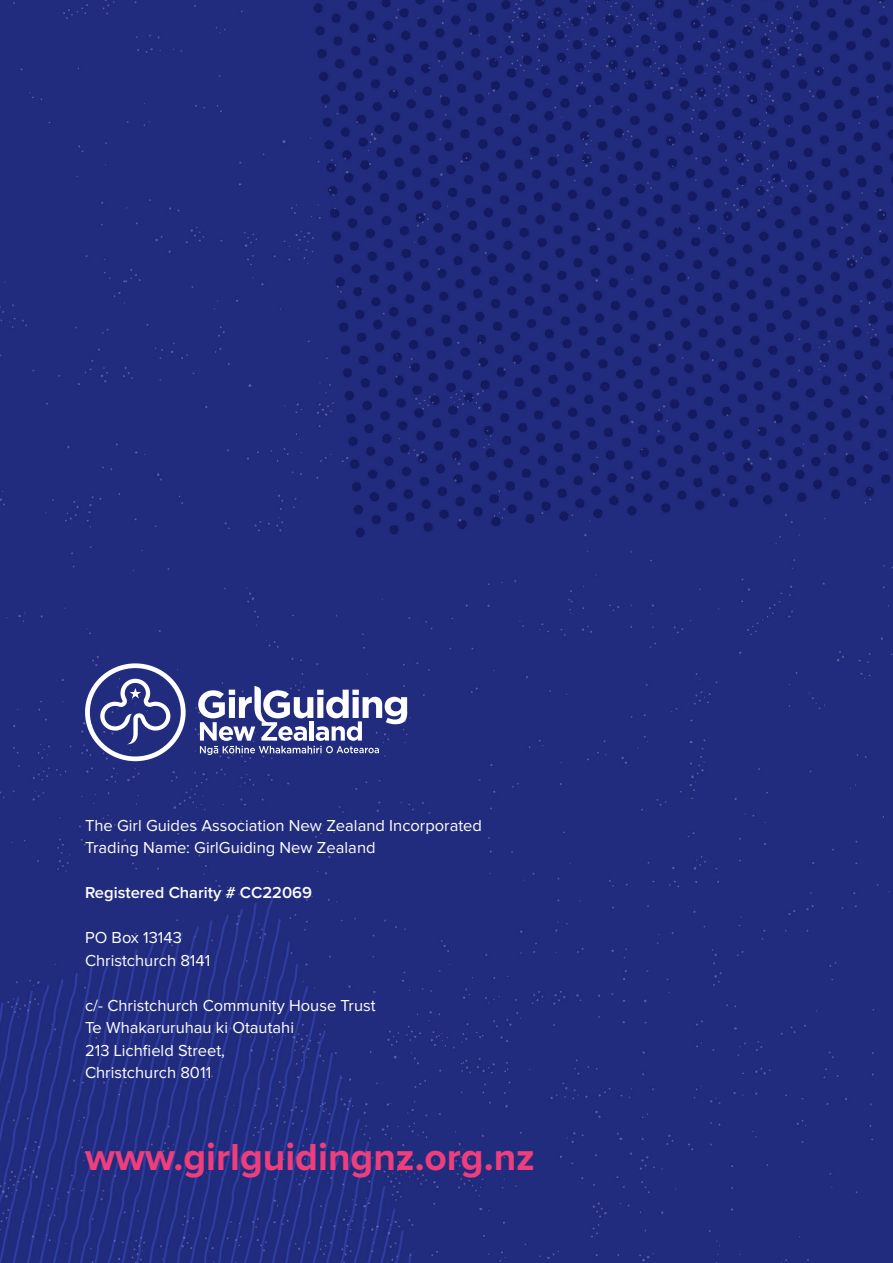
<style>
.page{position:relative;width:893px;height:1263px;background:#fff}
.page>*{position:absolute;margin:0;border:0;box-sizing:border-box;transform-origin:0 0}
.Data_Heading{font:700 39px "Proxima Nova";color:#ee3e7b}
.Body_Copy_White{font:16.5px "Proxima Nova";color:#fff}
.Body_Copy_White-2{font:600 16.5px "Proxima Nova";color:#fff}
</style>
<div class="page">
<img style="left:0;top:0;width:893px;height:1263px">
<svg style="left:198px;top:686px;width:209px;height:69px"></svg>
<svg style="left:85px;top:663px;width:101px;height:98px"></svg>
<p class="Body_Copy_White" style="left:85px;top:817px;width:398px">The Girl Guides Association New Zealand Incorporated</p>
<p class="Body_Copy_White" style="left:85px;top:840px;width:292px">Trading Name: GirlGuiding New Zealand</p>
<p class="Body_Copy_White-2" style="left:85px;top:885px;width:229px">Registered Charity # CC22069</p>
<p class="Body_Copy_White" style="left:85px;top:930px;width:98px">PO Box 13143</p>
<p class="Body_Copy_White" style="left:85px;top:952px;width:127px">Christchurch 8141</p>
<p class="Body_Copy_White" style="left:85px;top:997px;width:292px">c/- Christchurch Community House Trust</p>
<p class="Body_Copy_White" style="left:85px;top:1020px;width:211px">Te Whakaruruhau ki Otautahi</p>
<p class="Body_Copy_White" style="left:85px;top:1042px;width:141px">213 Lichfield Street,</p>
<p class="Body_Copy_White" style="left:85px;top:1065px;width:128px">Christchurch 8011</p>
<p class="Data_Heading" style="left:85px;top:1128px;width:451px">www.girlguidingnz.org.nz</p>
</div>
